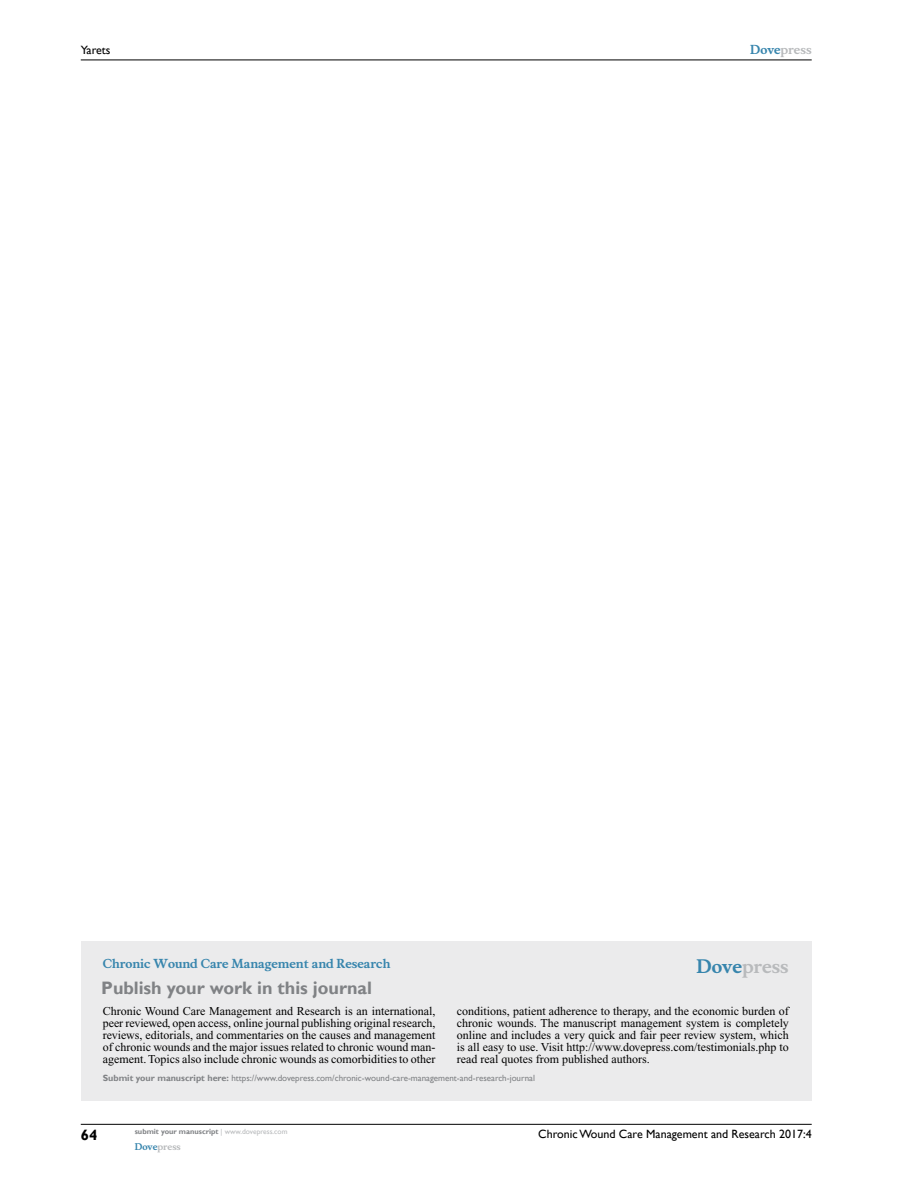
<style>
.page{position:relative;width:918px;height:1188px;background:#fff}
.page>*{position:absolute;margin:0;border:0;box-sizing:border-box;transform-origin:0 0}
.t1{font:700 18px "Gill Sans";color:#808285}
.t2{font:700 18px "Musee";color:#b8babc}
.t3{font:700 15px "Gill Sans";color:#000}
.t4{font:12px/12px "Times New Roman";color:#000;text-align:justify}
.t5{font:12px "Gill Sans";color:#000}
.t6{font:700 12px "Musee";color:#3785ad}
.t7{font:700 12px "Musee";color:#b8babc}
.t8{font:9px "Gill Sans";color:#808285}
.t9{font:700 9px "Musee";color:#b8babc}
.t10{font:700 7.5px "Gill Sans";color:#808285}
.s1{color:#3785ad}
.s2{font-weight:700}
.s3{font-weight:400;color:#b8babc}
</style>
<div class="page">
<div style="left:81px;top:941px;width:731px;height:160px;background:#ebebec"></div>
<hr style="left:81px;top:1124px;width:731px;height:1px;background:#000">
<hr style="left:81px;top:60px;width:731px;height:1px;background:#000">
<p class="t5" style="left:81px;top:43px;width:31px">Yarets</p>
<p class="t7" style="left:750px;top:43px;width:63px"><span class="s1">Dove</span>press</p>
<p class="t6" style="left:103px;top:956px;width:289px">Chronic Wound Care Management and Research</p>
<h1 class="t1" style="left:101px;top:977px;width:272px">Publish your work in this journal</h1>
<h1 class="t2" style="left:697px;top:955px;width:94px"><span class="s1">Dove</span>press</h1>
<p class="t4" style="left:103px;top:1005px;width:334px">Chronic Wound Care Management and Research is an international, peer reviewed, open access, online journal publishing original research, reviews, editorials, and commentaries on the causes and management of chronic wounds and the major issues related to chronic wound man&shy;agement. Topics also include chronic wounds as comorbidities to other</p>
<p class="t4" style="left:457px;top:1005px;width:333px">conditions, patient adherence to therapy, and the economic burden of chronic wounds. The manuscript management system is completely online and includes a very quick and fair peer review system, which is all easy to use. Visit http://www.dovepress.com/testimonials.php to read real quotes from published authors.</p>
<p class="t8" style="left:103px;top:1072px;width:434px"><span class="s2">Submit your manuscript here:</span> https://www.dovepress.com/chronic-wound-care-management-and-research-journal</p>
<p class="t3" style="left:81px;top:1126px;width:18px">64</p>
<p class="t10" style="left:135px;top:1127px;width:154px">submit your manuscript <span class="s3">| www.dovepress.com</span></p>
<p class="t9" style="left:135px;top:1141px;width:48px"><span class="s1">Dove</span>press</p>
<p class="t5" style="left:538px;top:1127px;width:275px">Chronic Wound Care Management and Research 2017:4</p>
</div>
